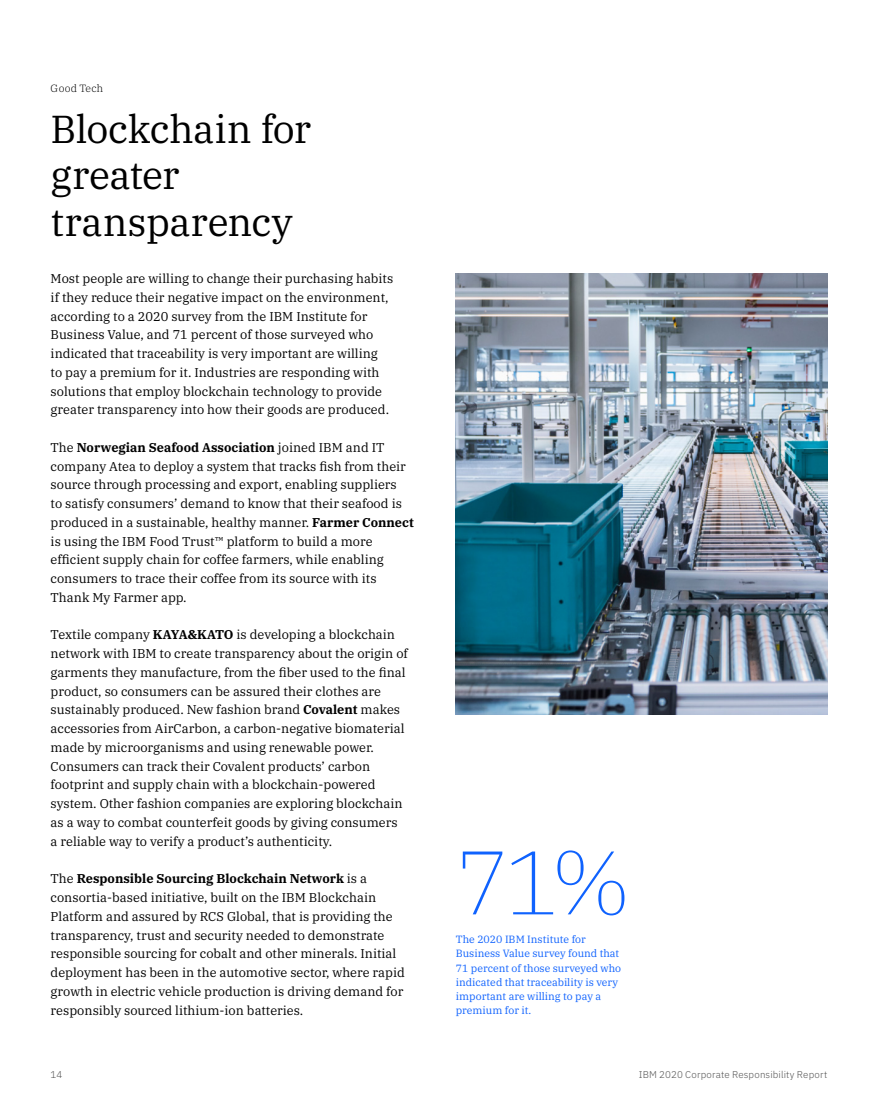
<style>
.page{position:relative;width:878px;height:1107px;background:#fff}
.page>*{position:absolute;margin:0;border:0;box-sizing:border-box;transform-origin:0 0}
.t1{font:200 90px "IBM Plex Serif";color:#0f62fe}
.t2{font:39px/47px "IBM Plex Serif";letter-spacing:-.015em;color:#000}
.t3{font:12.75px/18.8px "IBM Plex Serif";color:#000}
.t4{font:10.5px/14.2px "IBM Plex Serif";color:#0f62fe}
.t5{font:300 10.5px "IBM Plex Serif";letter-spacing:.025em;color:#000}
.t6{font:300 9.75px "IBM Plex Sans";letter-spacing:.015em;color:#525252}
.s1{font-weight:700}
</style>
<div class="page">
<img style="left:456px;top:274px;width:371px;height:440px">
<p class="t5" style="left:51px;top:80px;width:54px">Good Tech</p>
<h2 class="t2" style="left:51px;top:102px;width:262px">Blockchain for greater transparency</h2>
<p class="t3" style="left:51px;top:268px;width:344px">Most people are willing to change their purchasing habits if they reduce their negative impact on the environment, according to a 2020 survey from the IBM Institute for Business Value, and 71 percent of those surveyed who indicated that traceability is very important are willing<br>to pay a premium for it. Industries are responding with solutions that employ blockchain technology to provide greater transparency into how their goods are produced.</p>
<p class="t3" style="left:51px;top:437px;width:364px">The <span class="s1">Norwegian Seafood Association</span> joined IBM and IT company Atea to deploy a system that tracks fish from their source through processing and export, enabling suppliers<br>to satisfy consumers’ demand to know that their seafood is produced in a sustainable, healthy manner. <span class="s1">Farmer Connect </span>is using the IBM Food Trust™ platform to build a more efficient supply chain for coffee farmers, while enabling consumers to trace their coffee from its source with its Thank My Farmer app.</p>
<p class="t3" style="left:51px;top:624px;width:358px">Textile company <span class="s1">KAYA&amp;KATO</span> is developing a blockchain network with IBM to create transparency about the origin of garments they manufacture, from the fiber used to the final product, so consumers can be assured their clothes are sustainably produced. New fashion brand <span class="s1">Covalent</span> makes accessories from AirCarbon, a carbon-negative biomaterial made by microorganisms and using renewable power.<br>Consumers can track their Covalent products’ carbon footprint and supply chain with a blockchain-powered system. Other fashion companies are exploring blockchain as a way to combat counterfeit goods by giving consumers<br>a reliable way to verify a product’s authenticity.</p>
<p class="t3" style="left:51px;top:868px;width:355px">The <span class="s1">Responsible Sourcing Blockchain Network</span> is a consortia-based initiative, built on the IBM Blockchain Platform and assured by RCS Global, that is providing the transparency, trust and security needed to demonstrate responsible sourcing for cobalt and other minerals. Initial deployment has been in the automotive sector, where rapid growth in electric vehicle production is driving demand for responsibly sourced lithium-ion batteries.</p>
<h1 class="t1" style="left:456px;top:816px;width:177px">71%</h1>
<p class="t4" style="left:456px;top:946px;width:167px">Business Value survey found that<br>71 percent of those surveyed who indicated that traceability is very important are willing to pay a premium for it.</p>
<p class="t4" style="left:456px;top:931px;width:131px">The 2020 IBM Institute for</p>
<p class="t6" style="left:51px;top:1067px;width:13px">14</p>
<p class="t6" style="left:638px;top:1067px;width:190px">IBM 2020 Corporate Responsibility Report</p>
</div>
